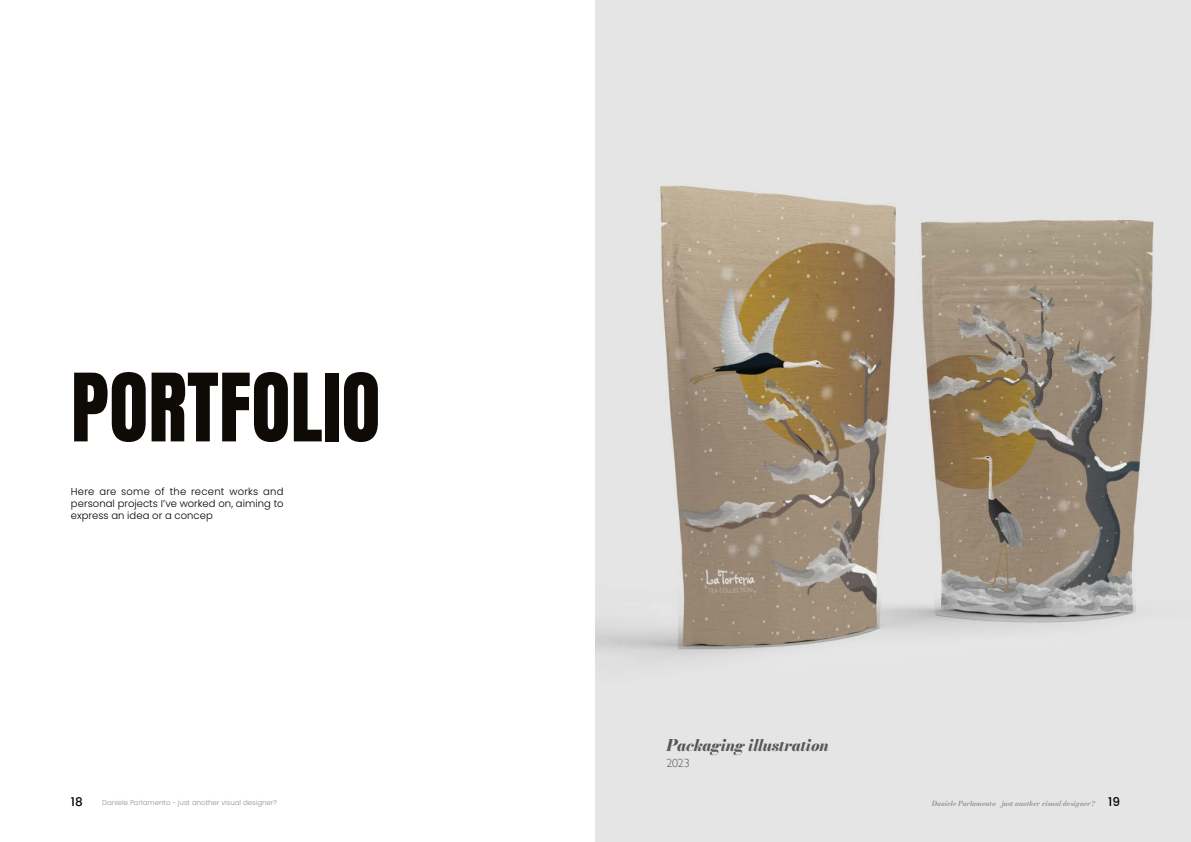
<style>
.page{position:relative;width:1191px;height:842px;background:#fff}
.page>*{position:absolute;margin:0;border:0;box-sizing:border-box;transform-origin:0 0}
.t1{font:80px "Anton";letter-spacing:.005em;color:#0e0b06}
.t2{font:italic 800 16px "Bodoni Moda 18 pt";letter-spacing:-.02em;color:#575756}
.t3{font:300 12px "Gill Sans";color:#575756}
.t4{font:500 12px "Poppins";color:#000}
.t5{font:300 10px/12px "Poppins";letter-spacing:.01em;color:#000;text-align:justify}
.t6{font:italic 700 7px "Bodoni Moda 18 pt";color:#929292}
.t7{font:300 7px "Poppins";color:#929292}
.s1{font-family:"Poppins";font-weight:500;font-style:normal;font-size:12px;color:#000}
</style>
<div class="page">
<img style="left:595px;top:0;width:596px;height:842px">
<h1 class="t1" style="left:71px;top:367px;width:311px">PORTFOLIO</h1>
<p class="t5" style="left:71px;top:485px;width:214px">Here are some of the recent works and personal projects I’ve worked on, aiming to express an idea or a concep</p>
<h2 class="t2" style="left:666px;top:734px;width:164px">Packaging illustration</h2>
<p class="t3" style="left:666px;top:753px;width:25px">2023</p>
<p class="t4" style="left:71px;top:795px;width:13px">18</p>
<p class="t7" style="left:102px;top:799px;width:176px">Daniele Parlamento - just another visual designer?</p>
<p class="t6" style="left:931px;top:799px;width:190px">Daniele Parlamento - just another visual designer? <span class="s1">19</span></p>
</div>
